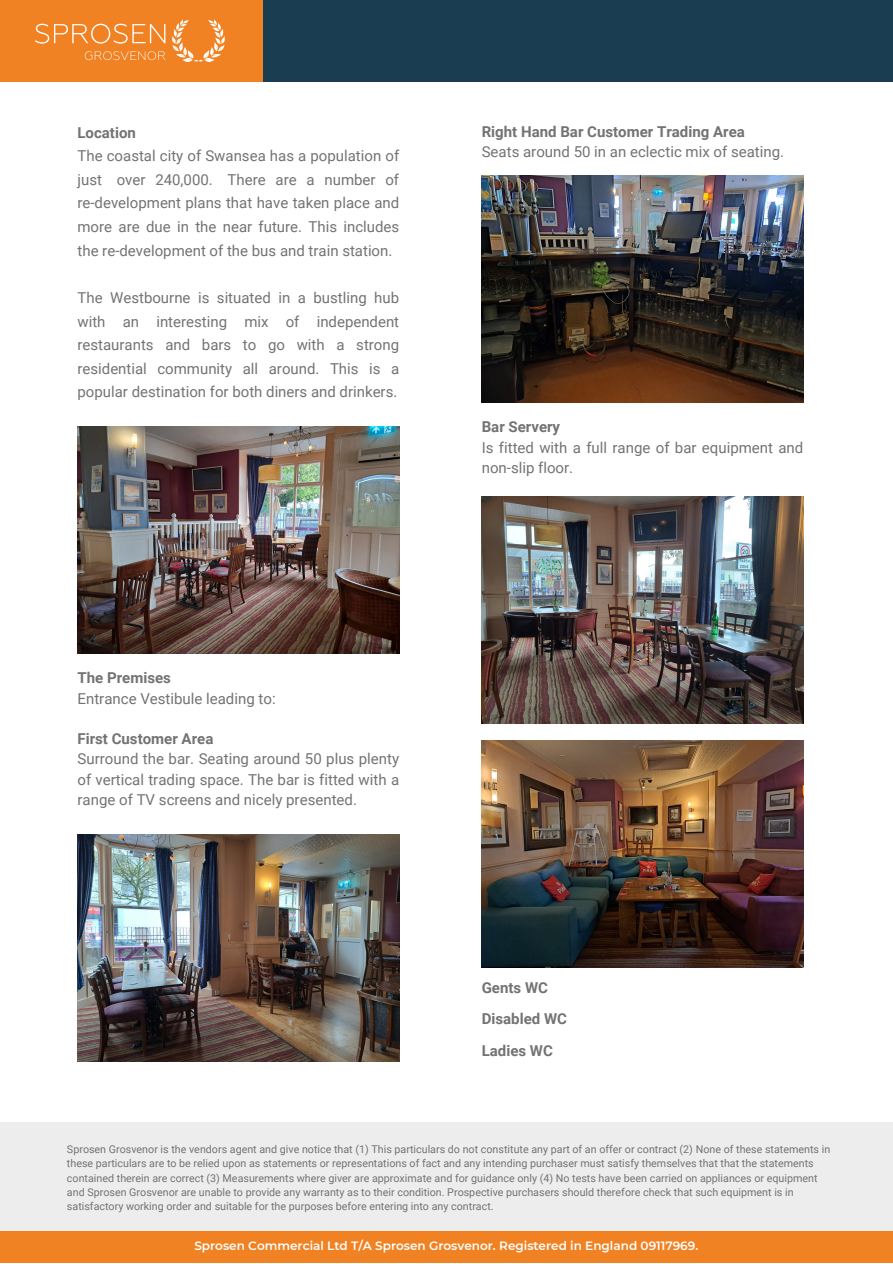
<style>
.page{position:relative;width:893px;height:1264px;background:#fff}
.page>*{position:absolute;margin:0;border:0;box-sizing:border-box;transform-origin:0 0}
.t1{font:15px/23.5px "Roboto";color:#737373;text-align:justify}
.t2{font:700 15px "Roboto";color:#737373}
.t3{font:600 12px "Montserrat";color:#fff}
.t4{font:10.65px/14.2px "Roboto";color:#737373}
</style>
<div class="page">
<div style="left:0;top:0;width:263px;height:82px;background:#f08223"></div>
<div style="left:263px;top:0;width:629px;height:82px;background:#1a3d51"></div>
<div style="left:0;top:1122px;width:892px;height:140px;background:#ededed"></div>
<div style="left:0;top:1230px;width:892px;height:32px;background:#f08223"></div>
<svg style="left:35px;top:19px;width:190px;height:43px"></svg>
<img style="left:481px;top:176px;width:322px;height:227px">
<img style="left:481px;top:496px;width:322px;height:227px">
<img style="left:77px;top:426px;width:322px;height:228px">
<img style="left:77px;top:834px;width:322px;height:227px">
<img style="left:481px;top:740px;width:322px;height:227px">
<p class="t2" style="left:77px;top:124px;width:60px">Location</p>
<p class="t1" style="left:77px;top:144px;width:323px">The coastal city of Swansea has a population of just over 240,000. There are a number of re-development plans that have taken place and more are due in the near future. This includes the re-development of the bus and train station.</p>
<p class="t1" style="left:77px;top:286px;width:323px">The Westbourne is situated in a bustling hub with an interesting mix of independent restaurants and bars to go with a strong residential community all around. This is a popular destination for both diners and drinkers.</p>
<p class="t2" style="left:77px;top:669px;width:95px">The Premises</p>
<p class="t1" style="left:77px;top:686px;width:200px">Entrance Vestibule leading to:</p>
<p class="t2" style="left:77px;top:730px;width:137px">First Customer Area</p>
<p class="t1" style="left:77px;top:749px;width:323px;line-height:20.2px">Surround the bar. Seating around 50 plus plenty of vertical trading space. The bar is fitted with a range of TV screens and nicely presented.</p>
<p class="t2" style="left:481px;top:123px;width:265px">Right Hand Bar Customer Trading Area</p>
<p class="t1" style="left:481px;top:140px;width:304px">Seats around 50 in an eclectic mix of seating.</p>
<p class="t2" style="left:481px;top:418px;width:80px">Bar Servery</p>
<p class="t1" style="left:481px;top:437px;width:323px;line-height:20.2px">Is fitted with a full range of bar equipment and non-slip floor.</p>
<p class="t2" style="left:481px;top:978px;width:68px">Gents WC</p>
<p class="t2" style="left:481px;top:1010px;width:87px">Disabled WC</p>
<p class="t2" style="left:481px;top:1041px;width:73px">Ladies WC</p>
<p class="t4" style="left:67px;top:1142px;width:764px">Sprosen Grosvenor is the vendors agent and give notice that (1) This particulars do not constitute any part of an offer or contract (2) None of these statements in these particulars are to be relied upon as statements or representations of fact and any intending purchaser must satisfy themselves that that the statements contained therein are correct (3) Measurements where giver are approximate and for guidance only (4) No tests have been carried on appliances or equipment and Sprosen Grosvenor are unable to provide any warranty as to their condition. Prospective purchasers should therefore check that such equipment is in satisfactory working order and suitable for the purposes before entering into any contract.</p>
<p class="t3" style="left:194px;top:1237px;width:505px">Sprosen Commercial Ltd T/A Sprosen Grosvenor. Registered in England 09117969.</p>
</div>
